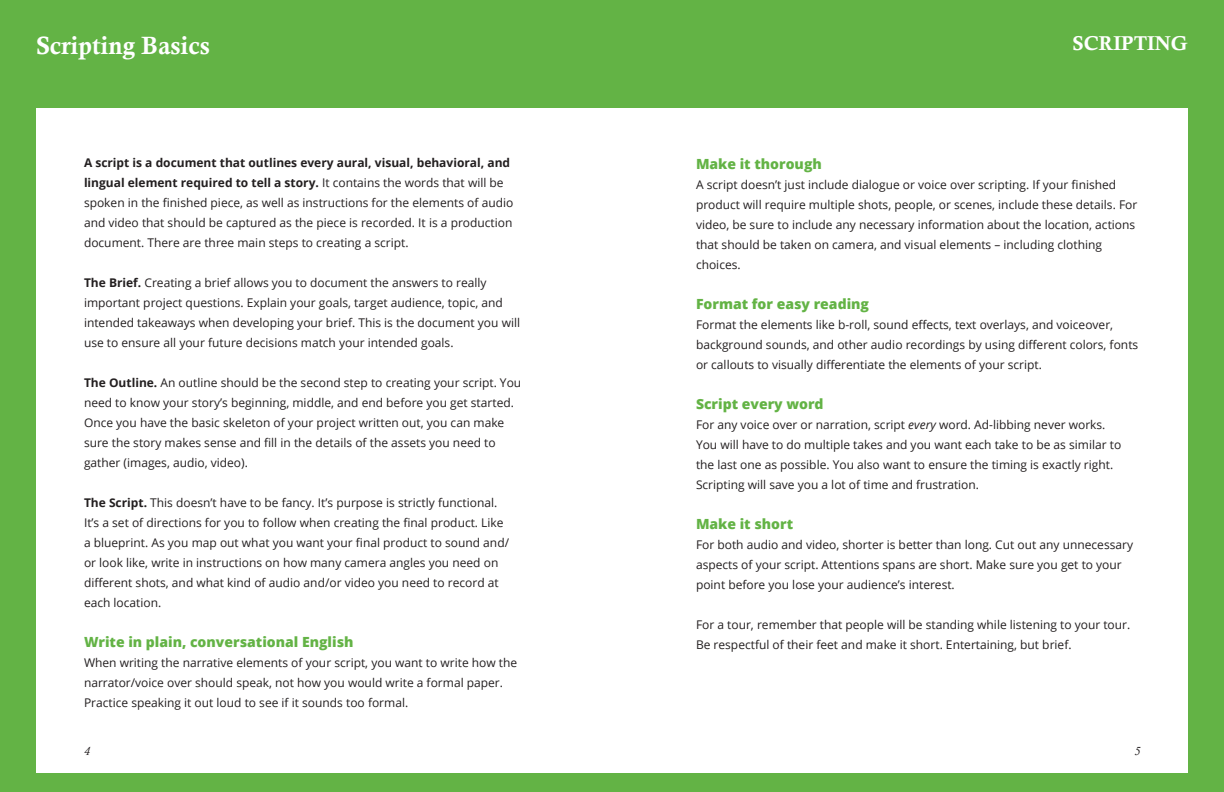
<style>
.page{position:relative;width:1224px;height:792px;background:#63b345}
.page>*{position:absolute;margin:0;border:0;box-sizing:border-box;transform-origin:0 0}
.t1{font:25px "Calis MT Bol";color:#fff}
.t2{font:20px "Calis MT Bol";color:#fff}
.t3{font:800 14px "Open Sans";color:#63b345}
.t4{font:12px/20px "Open Sans";color:#231f20}
.t5{font:italic 12px "Calisto";color:#231f20}
.s1{font-weight:700}
.s2{font-style:italic}
</style>
<div class="page">
<div style="left:36px;top:108px;width:1152px;height:665px;background:#fff"></div>
<h1 class="t1" style="left:36px;top:31px;width:175px">Scripting Basics</h1>
<h2 class="t2" style="left:1073px;top:32px;width:117px">SCRIPTING</h2>
<p class="t4" style="left:84px;top:152px;width:431px"><span class="s1">A script is a document that outlines every aural, visual, behavioral, and lingual element required to tell a story.</span> It contains the words that will be spoken in the finished piece, as well as instructions for the elements of audio and video that should be captured as the piece is recorded. It is a production document. There are three main steps to creating a script.</p>
<p class="t4" style="left:84px;top:272px;width:438px"><span class="s1">The Brief.</span> Creating a brief allows you to document the answers to really important project questions. Explain your goals, target audience, topic, and intended takeaways when developing your brief. This is the document you will use to ensure all your future decisions match your intended goals.</p>
<p class="t4" style="left:84px;top:372px;width:439px"><span class="s1">The Outline.</span> An outline should be the second step to creating your script. You need to know your story’s beginning, middle, and end before you get started.<br>Once you have the basic skeleton of your project written out, you can make sure the story makes sense and fill in the details of the assets you need to gather (images, audio, video).</p>
<p class="t4" style="left:84px;top:492px;width:427px"><span class="s1">The Script.</span> This doesn’t have to be fancy. It’s purpose is strictly functional.<br>It’s a set of directions for you to follow when creating the final product. Like a blueprint. As you map out what you want your final product to sound and/ or look like, write in instructions on how many camera angles you need on different shots, and what kind of audio and/or video you need to record at each location.</p>
<p class="t3" style="left:84px;top:631px;width:271px">Write in plain, conversational English</p>
<p class="t4" style="left:84px;top:652px;width:435px">When writing the narrative elements of your script, you want to write how the narrator/voice over should speak, not how you would write a formal paper.<br>Practice speaking it out loud to see if it sounds too formal.</p>
<p class="t3" style="left:696px;top:153px;width:127px">Make it thorough</p>
<p class="t4" style="left:696px;top:174px;width:443px">A script doesn’t just include dialogue or voice over scripting. If your finished product will require multiple shots, people, or scenes, include these details. For video, be sure to include any necessary information about the location, actions that should be taken on camera, and visual elements – including clothing choices.</p>
<p class="t3" style="left:696px;top:293px;width:175px">Format for easy reading</p>
<p class="t4" style="left:696px;top:314px;width:444px">Format the elements like b-roll, sound effects, text overlays, and voiceover, background sounds, and other audio recordings by using different colors, fonts or callouts to visually differentiate the elements of your script.</p>
<p class="t3" style="left:696px;top:393px;width:129px">Script every word</p>
<p class="t4" style="left:696px;top:414px;width:427px">For any voice over or narration, script <span class="s2">every</span> word. Ad-libbing never works.<br>You will have to do multiple takes and you want each take to be as similar to the last one as possible. You also want to ensure the timing is exactly right.<br>Scripting will save you a lot of time and frustration.</p>
<p class="t3" style="left:696px;top:513px;width:99px">Make it short</p>
<p class="t4" style="left:696px;top:534px;width:439px">For both audio and video, shorter is better than long. Cut out any unnecessary aspects of your script. Attentions spans are short. Make sure you get to your point before you lose your audience’s interest.</p>
<p class="t4" style="left:696px;top:614px;width:436px">For a tour, remember that people will be standing while listening to your tour.<br>Be respectful of their feet and make it short. Entertaining, but brief.</p>
<p class="t5" style="left:84px;top:744px;width:7px">4</p>
<p class="t5" style="left:1134px;top:744px;width:7px">5</p>
</div>
